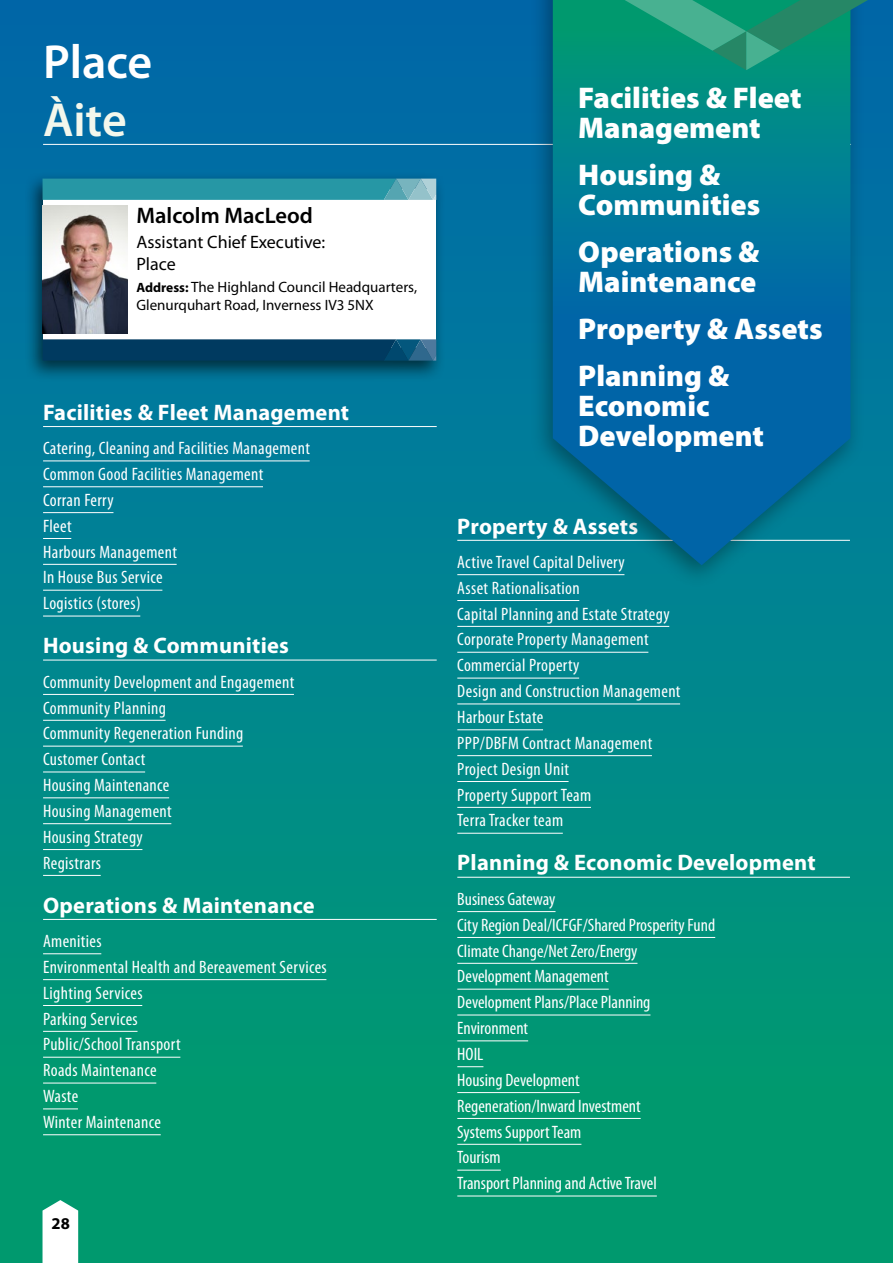
<style>
.page{position:relative;width:893px;height:1263px;background:#fff}
.page>*{position:absolute;margin:0;border:0;box-sizing:border-box;transform-origin:0 0}
.t1{font:600 48px "Myriad Pro";color:#fff}
.t2{font:600 48px "Myriad Pro";color:#f3f7ec}
.t3{font:900 30px/30px "Myriad Pro";color:#fff}
.t4{font:700 22.5px "Myriad Pro";letter-spacing:.01em;color:#fff}
.t5{font:600 22.5px "Myriad Pro";color:#000}
.t6{font:condensed 18px/25.8px "Myriad Pro";letter-spacing:.02em;color:#fff}
.t7{font:condensed 18px/25.8px "Myriad Pro";color:#fff}
.t8{font:18px/21.6px "Myriad Pro";color:#000}
.t9{font:700 16.5px "Myriad Pro";color:#000}
.t10{font:15px/18px "Myriad Pro";color:#000}
.s1{font-weight:700;font-size:13.5px}
</style>
<div class="page">
<div style="left:0;top:0;width:893px;height:1263px;background:linear-gradient(to bottom,#0067ae,#01a06c)"></div>
<hr style="left:43px;top:144px;width:808px;height:1px;background:#fff">
<div style="left:24px;top:172px;width:422px;height:210px;background:#000;opacity:.6"></div>
<div style="left:43px;top:189px;width:393px;height:159px;background:#fff"></div>
<svg style="left:43px;top:179px;width:393px;height:21px;background:#329ba9"></svg>
<svg style="left:43px;top:339px;width:393px;height:22px;background:#074166"></svg>
<img style="left:43px;top:206px;width:85px;height:127px">
<hr style="left:43px;top:426px;width:394px;height:1px;background:#fff">
<hr style="left:43px;top:460px;width:267px;height:1px;background:#fff">
<hr style="left:43px;top:486px;width:220px;height:1px;background:#fff">
<hr style="left:43px;top:512px;width:70px;height:1px;background:#fff">
<svg style="left:43px;top:538px;width:28px;height:1px"></svg>
<hr style="left:43px;top:564px;width:134px;height:1px;background:#fff">
<hr style="left:43px;top:590px;width:119px;height:1px;background:#fff">
<hr style="left:43px;top:616px;width:97px;height:1px;background:#fff">
<hr style="left:43px;top:660px;width:394px;height:1px;background:#fff">
<hr style="left:43px;top:694px;width:251px;height:1px;background:#fff">
<hr style="left:43px;top:720px;width:123px;height:1px;background:#fff">
<hr style="left:43px;top:746px;width:200px;height:1px;background:#fff">
<hr style="left:43px;top:772px;width:102px;height:1px;background:#fff">
<hr style="left:43px;top:797px;width:126px;height:1px;background:#fff">
<hr style="left:43px;top:823px;width:128px;height:1px;background:#fff">
<hr style="left:43px;top:849px;width:99px;height:1px;background:#fff">
<hr style="left:43px;top:875px;width:58px;height:1px;background:#fff">
<hr style="left:43px;top:919px;width:394px;height:1px;background:#fff">
<hr style="left:43px;top:953px;width:58px;height:1px;background:#fff">
<hr style="left:43px;top:979px;width:283px;height:1px;background:#fff">
<hr style="left:43px;top:1005px;width:99px;height:1px;background:#fff">
<hr style="left:43px;top:1031px;width:94px;height:1px;background:#fff">
<hr style="left:43px;top:1057px;width:137px;height:1px;background:#fff">
<hr style="left:43px;top:1083px;width:113px;height:1px;background:#fff">
<hr style="left:43px;top:1108px;width:35px;height:1px;background:#fff">
<hr style="left:43px;top:1134px;width:118px;height:1px;background:#fff">
<hr style="left:457px;top:540px;width:393px;height:1px;background:#fff">
<hr style="left:457px;top:574px;width:167px;height:1px;background:#fff">
<hr style="left:457px;top:600px;width:122px;height:1px;background:#fff">
<hr style="left:457px;top:626px;width:212px;height:1px;background:#fff">
<hr style="left:457px;top:652px;width:191px;height:1px;background:#fff">
<hr style="left:457px;top:678px;width:122px;height:1px;background:#fff">
<hr style="left:457px;top:703px;width:223px;height:1px;background:#fff">
<hr style="left:457px;top:729px;width:86px;height:1px;background:#fff">
<hr style="left:457px;top:755px;width:195px;height:1px;background:#fff">
<hr style="left:457px;top:781px;width:112px;height:1px;background:#fff">
<hr style="left:457px;top:807px;width:134px;height:1px;background:#fff">
<hr style="left:457px;top:833px;width:106px;height:1px;background:#fff">
<hr style="left:457px;top:877px;width:393px;height:1px;background:#fff">
<hr style="left:457px;top:911px;width:98px;height:1px;background:#fff">
<hr style="left:457px;top:937px;width:258px;height:1px;background:#fff">
<hr style="left:457px;top:963px;width:180px;height:1px;background:#fff">
<hr style="left:457px;top:989px;width:152px;height:1px;background:#fff">
<hr style="left:457px;top:1015px;width:193px;height:1px;background:#fff">
<hr style="left:457px;top:1040px;width:71px;height:1px;background:#fff">
<svg style="left:457px;top:1066px;width:26px;height:1px"></svg>
<hr style="left:457px;top:1092px;width:123px;height:1px;background:#fff">
<hr style="left:457px;top:1118px;width:184px;height:1px;background:#fff">
<hr style="left:457px;top:1144px;width:124px;height:1px;background:#fff">
<hr style="left:457px;top:1170px;width:44px;height:1px;background:#fff">
<hr style="left:457px;top:1195px;width:200px;height:1px;background:#fff">
<div style="left:529px;top:0;width:336px;height:589px;background:#000;opacity:.35"></div>
<svg style="left:553px;top:0;width:297px;height:565px;background:#00739b"></svg>
<svg style="left:43px;top:1200px;width:35px;height:63px"></svg>
<svg style="left:585px;top:0;width:308px;height:70px;background:#11917c"></svg>
<h1 class="t1" style="left:43px;top:31px;width:111px">Place</h1>
<h1 class="t2" style="left:43px;top:89px;width:85px">Àite</h1>
<p class="t5" style="left:136px;top:201px;width:178px">Malcolm MacLeod</p>
<p class="t8" style="left:136px;top:231px;width:190px">Assistant Chief Executive:<br>Place</p>
<p class="t10" style="left:136px;top:278px;width:282px"><span class="s1">Address:</span> The Highland Council Headquarters,<br>Glenurquhart Road, Inverness IV3 5NX</p>
<p class="t4" style="left:43px;top:397px;width:308px">Facilities &amp; Fleet Management</p>
<p class="t6" style="left:43px;top:435px;width:268px">Catering, Cleaning and Facilities Management<br>Common Good Facilities Management<br>Corran Ferry<br>Fleet<br>Harbours Management<br>In House Bus Service<br>Logistics (stores)</p>
<p class="t4" style="left:43px;top:631px;width:247px">Housing &amp; Communities</p>
<p class="t6" style="left:43px;top:669px;width:253px">Community Development and Engagement<br>Community Planning<br>Community Regeneration Funding<br>Customer Contact<br>Housing Maintenance<br>Housing Management<br>Housing Strategy<br>Registrars</p>
<p class="t4" style="left:43px;top:890px;width:273px">Operations &amp; Maintenance</p>
<p class="t6" style="left:43px;top:928px;width:285px">Amenities<br>Environmental Health and Bereavement Services<br>Lighting Services<br>Parking Services<br>Public/School Transport<br>Roads Maintenance<br>Waste<br>Winter Maintenance</p>
<p class="t9" style="left:52px;top:1213px;width:20px">28</p>
<h2 class="t3" style="left:578px;top:81px;width:225px">Facilities &amp; Fleet<br>Management</h2>
<h2 class="t3" style="left:578px;top:158px;width:183px">Housing &amp;<br>Communities</h2>
<h2 class="t3" style="left:578px;top:235px;width:183px">Operations &amp;<br>Maintenance</h2>
<h2 class="t3" style="left:578px;top:304px;width:246px;line-height:47px">Property &amp; Assets<br>Planning &amp;</h2>
<h2 class="t3" style="left:578px;top:389px;width:187px">Economic<br>Development</h2>
<p class="t4" style="left:457px;top:511px;width:182px">Property &amp; Assets</p>
<p class="t6" style="left:457px;top:549px;width:225px">Active Travel Capital Delivery<br>Asset Rationalisation<br>Capital Planning and Estate Strategy<br>Corporate Property Management<br>Commercial Property<br>Design and Construction Management<br>Harbour Estate<br>PPP/DBFM Contract Management<br>Project Design Unit<br>Property Support Team<br>Terra Tracker team</p>
<p class="t4" style="left:457px;top:848px;width:360px">Planning &amp; Economic Development</p>
<p class="t7" style="left:457px;top:886px;width:259px">Business Gateway<br>City Region Deal/ICFGF/Shared Prosperity Fund<br>Climate Change/Net Zero/Energy<br>Development Management<br>Development Plans/Place Planning<br>Environment<br>HOIL<br>Housing Development<br>Regeneration/Inward Investment<br>Systems Support Team<br>Tourism<br>Transport Planning and Active Travel</p>
</div>
